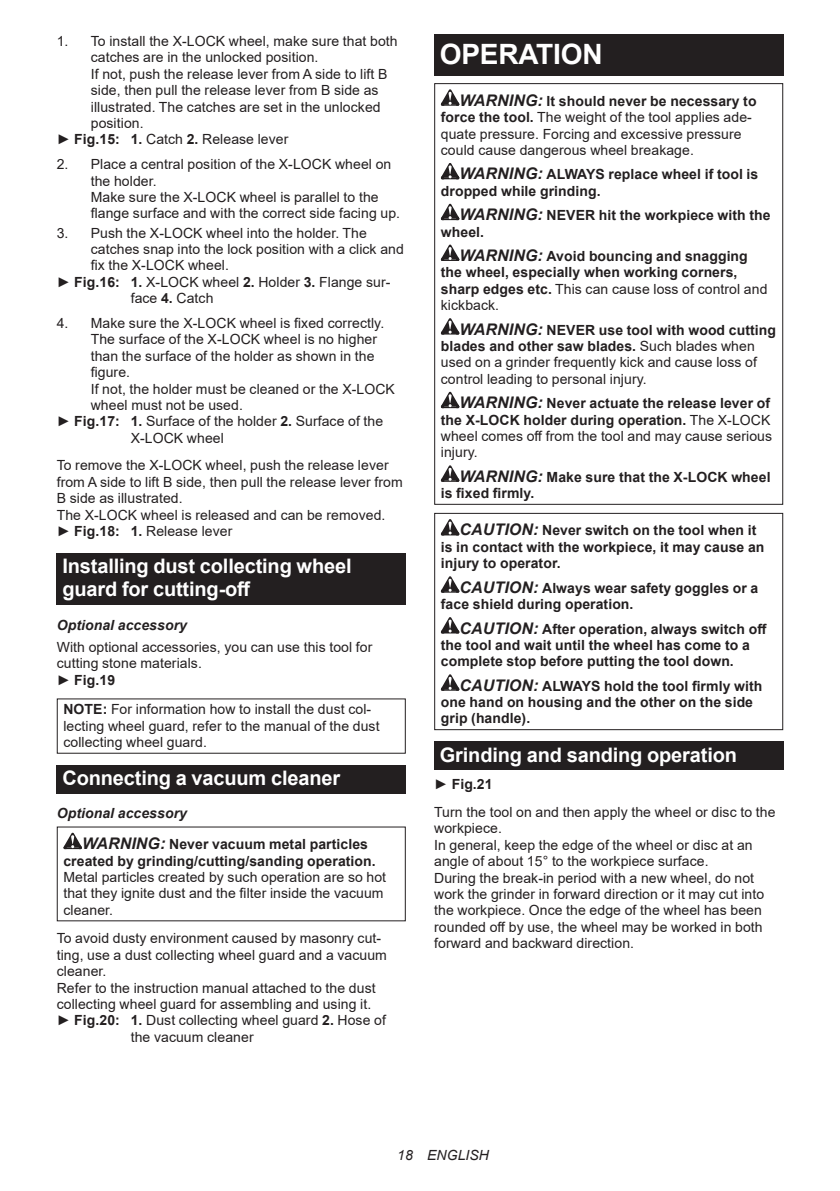
<style>
.page{position:relative;width:840px;height:1191px;background:#fff}
.page>*{position:absolute;margin:0;border:0;box-sizing:border-box;transform-origin:0 0}
.t1{font:700 28px "Arial";letter-spacing:-.01em;color:#fff}
.t2{font:700 20px/23.4px "Arial";letter-spacing:-.01em;color:#fff}
.t3{font:14px/16.4px "Arial";letter-spacing:.005em;color:#231f20}
.t4{font:700 14px/16.4px "Arial";letter-spacing:.005em;color:#231f20}
.t5{font:italic 700 14px "Arial";letter-spacing:.005em;color:#231f20}
.t6{font:italic 14px "Arial";letter-spacing:.005em;color:#231f20}
.s1{font-weight:700}
.s2{font-style:italic}
.s3{font-style:italic;font-size:16px}
.s4{font-weight:700;font-style:italic;font-size:16px}
.s5{font-weight:400}
</style>
<div class="page">
<div style="left:57px;top:553px;width:348px;height:52px;background:#231f20"></div>
<div style="left:57px;top:765px;width:348px;height:28px;background:#231f20"></div>
<svg style="left:63px;top:832px;width:19px;height:17px"></svg>
<div style="left:434px;top:34px;width:348px;height:41px;background:#231f20"></div>
<svg style="left:440px;top:89px;width:19px;height:17px"></svg>
<svg style="left:440px;top:163px;width:19px;height:16px"></svg>
<svg style="left:440px;top:204px;width:19px;height:16px"></svg>
<svg style="left:440px;top:244px;width:19px;height:17px"></svg>
<svg style="left:440px;top:318px;width:19px;height:16px"></svg>
<svg style="left:440px;top:392px;width:19px;height:16px"></svg>
<svg style="left:440px;top:465px;width:19px;height:17px"></svg>
<div style="left:434px;top:83px;width:348px;height:422px;border:1px solid #231f20"></div>
<svg style="left:440px;top:519px;width:19px;height:16px"></svg>
<svg style="left:440px;top:576px;width:19px;height:16px"></svg>
<svg style="left:440px;top:617px;width:19px;height:16px"></svg>
<svg style="left:440px;top:674px;width:19px;height:16px"></svg>
<div style="left:434px;top:513px;width:348px;height:217px;border:1px solid #231f20"></div>
<div style="left:434px;top:741px;width:348px;height:29px;background:#231f20"></div>
<p class="t3" style="left:57px;top:33px;width:342px">1. To install the X-LOCK wheel, make sure that both</p>
<p class="t3" style="left:91px;top:49px;width:229px">catches are in the unlocked position.</p>
<p class="t3" style="left:91px;top:66px;width:298px">If not, push the release lever from A side to lift B</p>
<p class="t3" style="left:91px;top:82px;width:289px">side, then pull the release lever from B side as</p>
<p class="t3" style="left:91px;top:98px;width:291px">illustrated. The catches are set in the unlocked</p>
<p class="t3" style="left:91px;top:115px;width:54px">position.</p>
<p class="t3" style="left:57px;top:131px;width:233px">► <span class="s1">Fig.15: 1.</span> Catch <span class="s1">2.</span> Release lever</p>
<p class="t3" style="left:91px;top:156px;width:311px;text-indent:-34px">2. Place a central position of the X-LOCK wheel on the holder.<br>Make sure the X-LOCK wheel is parallel to the flange surface and with the correct side facing up.</p>
<p class="t3" style="left:57px;top:224px;width:311px">3. Push the X-LOCK wheel into the holder. The</p>
<p class="t3" style="left:91px;top:241px;width:314px">catches snap into the lock position with a click and</p>
<p class="t3" style="left:91px;top:257px;width:140px">fix the X-LOCK wheel.</p>
<p class="t3" style="left:57px;top:273px;width:335px">► <span class="s1">Fig.16: 1.</span> X-LOCK wheel <span class="s1">2.</span> Holder <span class="s1">3.</span> Flange sur-</p>
<p class="t3" style="left:131px;top:290px;width:84px">face <span class="s1">4.</span> Catch</p>
<p class="t3" style="left:57px;top:315px;width:329px">4. Make sure the X-LOCK wheel is fixed correctly.</p>
<p class="t3" style="left:91px;top:331px;width:287px">The surface of the X-LOCK wheel is no higher</p>
<p class="t3" style="left:91px;top:347px;width:285px">than the surface of the holder as shown in the</p>
<p class="t3" style="left:91px;top:364px;width:41px">figure.</p>
<p class="t3" style="left:91px;top:380px;width:305px">If not, the holder must be cleaned or the X-LOCK</p>
<p class="t3" style="left:91px;top:397px;width:154px">wheel must not be used.</p>
<p class="t3" style="left:57px;top:413px;width:328px">► <span class="s1">Fig.17: 1.</span> Surface of the holder <span class="s1">2.</span> Surface of the</p>
<p class="t3" style="left:131px;top:429px;width:95px">X-LOCK wheel</p>
<p class="t3" style="left:57px;top:457px;width:347px">To remove the X-LOCK wheel, push the release lever from A side to lift B side, then pull the release lever from B side as illustrated.<br>The X-LOCK wheel is released and can be removed. ► <span class="s1">Fig.18: 1.</span> Release lever</p>
<h2 class="t2" style="left:62px;top:554px;width:290px">Installing dust collecting wheel guard for cutting-off</h2>
<p class="t5" style="left:57px;top:615px;width:132px">Optional accessory</p>
<p class="t3" style="left:57px;top:638px;width:317px">With optional accessories, you can use this tool for cutting stone materials.<br>► <span class="s1">Fig.19</span></p>
<p class="t3" style="left:63px;top:701px;width:317px"><span class="s1">NOTE:</span> For information how to install the dust col&shy;lecting wheel guard, refer to the manual of the dust collecting wheel guard.</p>
<h2 class="t2" style="left:62px;top:766px;width:279px">Connecting a vacuum cleaner</h2>
<p class="t4" style="left:82px;top:798px;width:287px;line-height:30.6px;text-indent:-25px"><span class="s2">Optional accessory<br></span><span class="s3">WARNING:</span> Never vacuum metal particles</p>
<p class="t4" style="left:63px;top:852px;width:313px">created by grinding/cutting/sanding operation.</p>
<p class="t3" style="left:63px;top:868px;width:324px">Metal particles created by such operation are so hot that they ignite dust and the filter inside the vacuum cleaner.</p>
<p class="t3" style="left:57px;top:930px;width:325px">To avoid dusty environment caused by masonry cut-</p>
<p class="t3" style="left:57px;top:946px;width:331px">ting, use a dust collecting wheel guard and a vacuum</p>
<p class="t3" style="left:57px;top:963px;width:51px">cleaner.</p>
<p class="t3" style="left:57px;top:979px;width:320px">Refer to the instruction manual attached to the dust</p>
<p class="t3" style="left:57px;top:995px;width:316px">collecting wheel guard for assembling and using it.</p>
<p class="t3" style="left:57px;top:1012px;width:330px">► <span class="s1">Fig.20: 1.</span> Dust collecting wheel guard <span class="s1">2.</span> Hose of</p>
<p class="t3" style="left:131px;top:1028px;width:124px">the vacuum cleaner</p>
<h1 class="t1" style="left:439px;top:34px;width:164px">OPERATION</h1>
<p class="t3" style="left:440px;top:92px;width:317px;text-indent:19px"><span class="s4">WARNING:</span> <span class="s1">It should never be necessary to force the tool.</span> The weight of the tool applies ade&shy;quate pressure. Forcing and excessive pressure could cause dangerous wheel breakage.</p>
<p class="t4" style="left:440px;top:166px;width:319px;text-indent:19px"><span class="s3">WARNING:</span> ALWAYS replace wheel if tool is dropped while grinding.</p>
<p class="t4" style="left:440px;top:207px;width:331px;text-indent:19px"><span class="s3">WARNING:</span> NEVER hit the workpiece with the wheel.</p>
<p class="t4" style="left:440px;top:248px;width:328px;text-indent:19px"><span class="s3">WARNING:</span> Avoid bouncing and snagging the wheel, especially when working corners, sharp edges etc. <span class="s5">This can cause loss of control and kickback.</span></p>
<p class="t3" style="left:440px;top:321px;width:336px;text-indent:19px"><span class="s4">WARNING:</span> <span class="s1">NEVER use tool with wood cutting blades and other saw blades.</span> Such blades when used on a grinder frequently kick and cause loss of control leading to personal injury.</p>
<p class="t4" style="left:440px;top:395px;width:332px;text-indent:19px"><span class="s3">WARNING:</span> Never actuate the release lever of the X-LOCK holder during operation. <span class="s5">The X-LOCK wheel comes off from the tool and may cause serious injury.</span></p>
<p class="t4" style="left:440px;top:469px;width:331px;text-indent:19px"><span class="s3">WARNING:</span> Make sure that the X-LOCK wheel is fixed firmly.</p>
<p class="t4" style="left:440px;top:522px;width:325px;text-indent:19px"><span class="s3">CAUTION:</span> Never switch on the tool when it is in contact with the workpiece, it may cause an injury to operator.</p>
<p class="t4" style="left:440px;top:580px;width:319px;text-indent:19px"><span class="s3">CAUTION:</span> Always wear safety goggles or a face shield during operation.</p>
<p class="t4" style="left:440px;top:620px;width:327px;text-indent:19px"><span class="s3">CAUTION:</span> After operation, always switch off the tool and wait until the wheel has come to a complete stop before putting the tool down.</p>
<p class="t4" style="left:440px;top:678px;width:323px;text-indent:19px"><span class="s3">CAUTION:</span> ALWAYS hold the tool firmly with one hand on housing and the other on the side grip (handle).</p>
<h2 class="t2" style="left:439px;top:743px;width:298px">Grinding and sanding operation</h2>
<p class="t3" style="left:434px;top:770px;width:342px;line-height:27.8px">► <span class="s1">Fig.21<br></span>Turn the tool on and then apply the wheel or disc to the</p>
<p class="t3" style="left:434px;top:820px;width:331px">workpiece.<br>In general, keep the edge of the wheel or disc at an angle of about 15° to the workpiece surface.<br>During the break-in period with a new wheel, do not work the grinder in forward direction or it may cut into the workpiece. Once the edge of the wheel has been rounded off by use, the wheel may be worked in both forward and backward direction.</p>
<p class="t6" style="left:397px;top:1146px;width:93px">18 ENGLISH</p>
</div>
